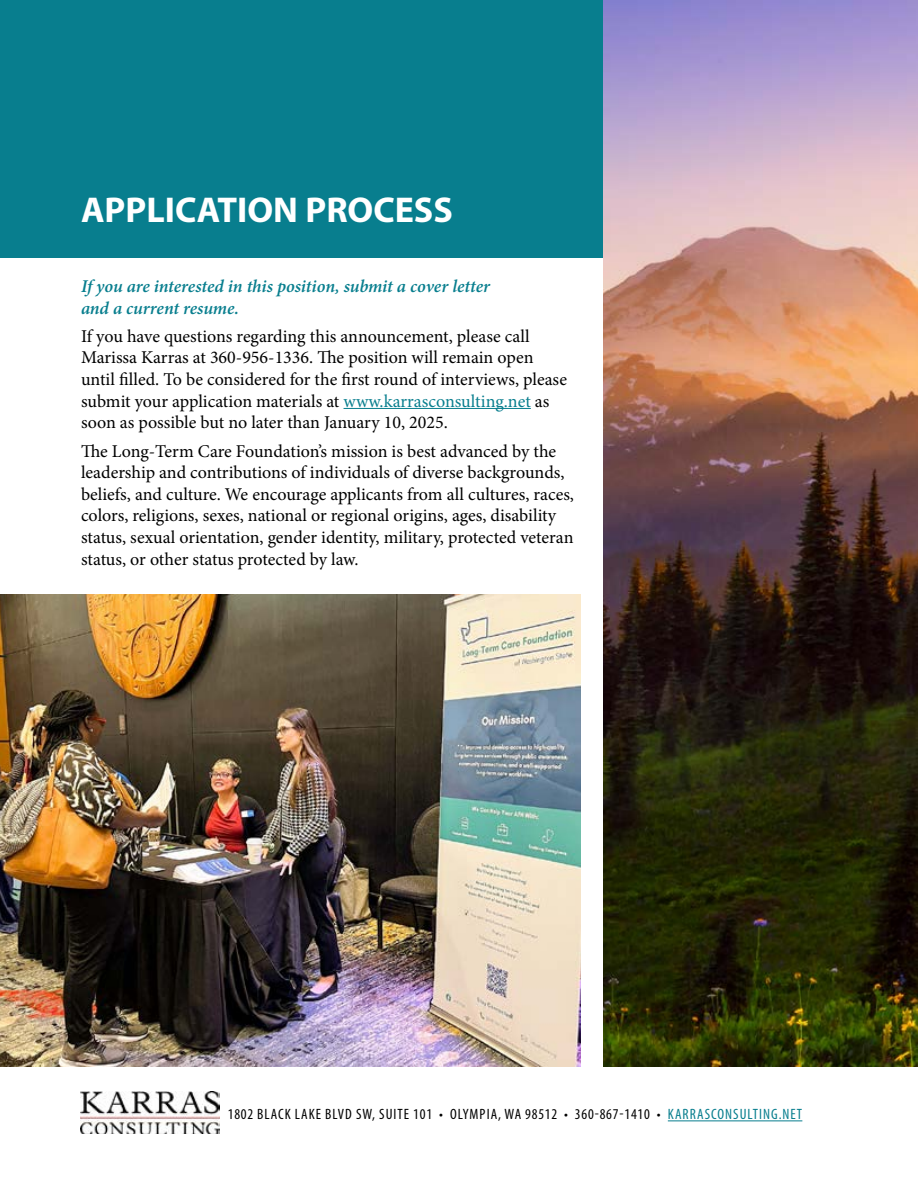
<style>
.page{position:relative;width:918px;height:1188px;background:#fff}
.page>*{position:absolute;margin:0;border:0;box-sizing:border-box;transform-origin:0 0}
.t1{font:700 36px "Myriad Pro";color:#fff}
.t2{font:18px/21.6px "Minion Pro";color:#000}
.t3{font:italic 600 18px/21.6px "Minion Pro";letter-spacing:-.005em;color:#087e8e}
.t4{font:condensed 15px "Myriad Pro";letter-spacing:.07em;color:#000}
.s1{color:#087e8e}
</style>
<div class="page">
<img style="left:81px;top:1091px;width:139px;height:43px">
<hr style="left:668px;top:1121px;width:134px;height:1px;background:#087e8e">
<hr style="left:344px;top:408px;width:187px;height:1px;background:#087e8e">
<div style="left:0;top:0;width:918px;height:257px;background:#087e8e"></div>
<img style="left:603px;top:0;width:315px;height:1066px">
<img style="left:0;top:594px;width:580px;height:472px">
<h1 class="t1" style="left:81px;top:186px;width:373px">APPLICATION PROCESS</h1>
<p class="t3" style="left:81px;top:275px;width:411px">If you are interested in this position, submit a cover letter and a current resume.</p>
<p class="t2" style="left:81px;top:325px;width:488px">If you have questions regarding this announcement, please call Marissa Karras at 360-956-1336. The position will remain open until filled. To be considered for the first round of interviews, please submit your application materials at <span class="s1">www.karrasconsulting.net</span> as soon as possible but no later than January 10, 2025.</p>
<p class="t2" style="left:81px;top:440px;width:495px">The Long-Term Care Foundation’s mission is best advanced by the leadership and contributions of individuals of diverse backgrounds, beliefs, and culture. We encourage applicants from all cultures, races, colors, religions, sexes, national or regional origins, ages, disability status, sexual orientation, gender identity, military, protected veteran status, or other status protected by law.</p>
<p class="t4" style="left:228px;top:1105px;width:576px">1802 BLACK LAKE BLVD SW, SUITE 101 • OLYMPIA, WA 98512 • 360-867-1410 • <span class="s1">KARRASCONSULTING.NET</span></p>
</div>
